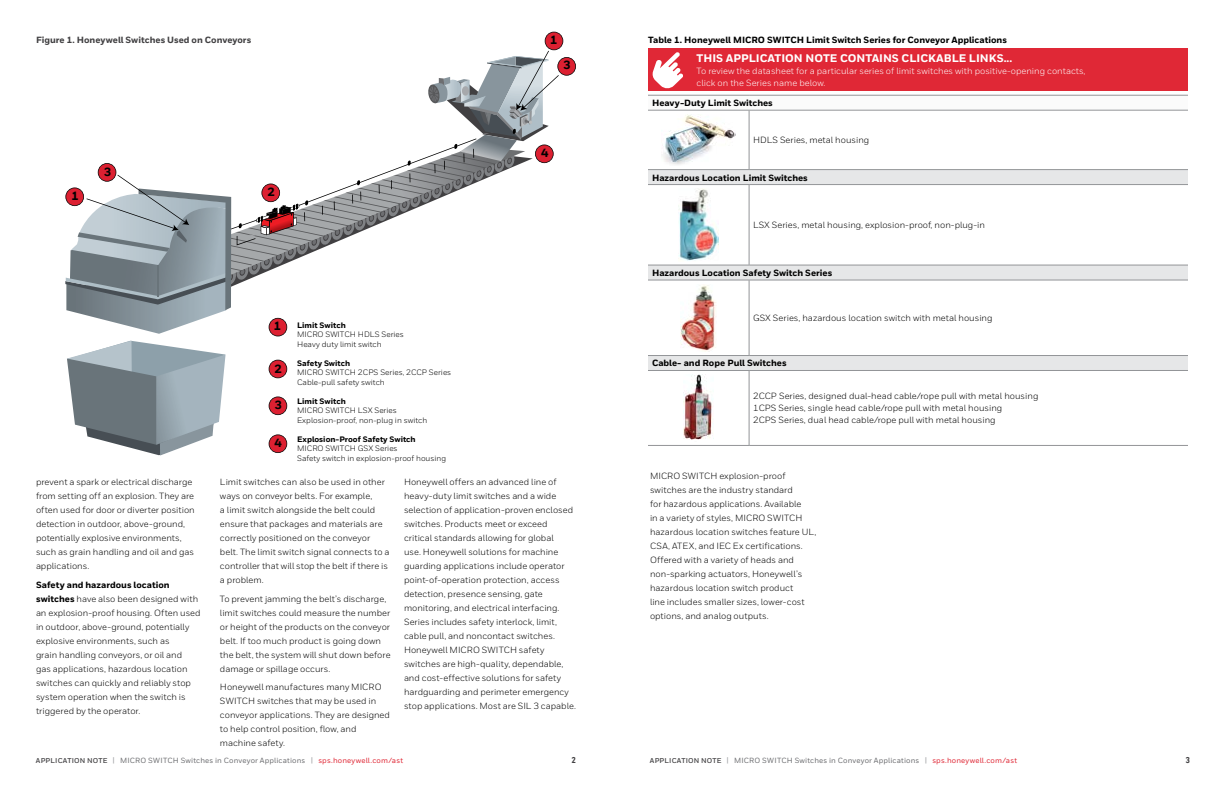
<style>
.page{position:relative;width:1224px;height:792px;background:#fff}
.page>*{position:absolute;margin:0;border:0;box-sizing:border-box;transform-origin:0 0}
.t1{font:800 11.9px "Honeywell Sans";color:#010101}
.t2{font:800 11px "Honeywell Sans";color:#fff}
.t3{font:9px/14px "Honeywell Sans";color:#000}
.t4{font:800 9px "Honeywell Sans";color:#000}
.t5{font:9px/12px "Honeywell Sans";color:#fff}
.t6{font:800 9px "Honeywell Sans";color:#414042}
.t7{font:800 8.5px "Honeywell Cond";color:#414042}
.t8{font:7.9px/9.5px "Honeywell Sans";color:#000}
.t9{font:800 7.9px "Honeywell Sans";color:#000}
.t10{font:500 7.5px "Honeywell Sans";letter-spacing:.02em;color:#6d6e71}
.s1{font-weight:800}
.s2{font-weight:700;font-size:7px;color:#414042}
.s3{font-size:7.6px;color:#939598}
.s4{color:#e02836}
</style>
<div class="page">
<div style="left:648px;top:95px;width:540px;height:15px;background:#fbfbfb"></div>
<svg style="left:648px;top:170px;width:540px;height:200px"></svg>
<hr style="left:648px;top:95px;width:101px;height:1px;background:#939598">
<hr style="left:749px;top:95px;width:439px;height:1px;background:#939598">
<hr style="left:648px;top:110px;width:101px;height:1px;background:#939598">
<hr style="left:749px;top:110px;width:439px;height:1px;background:#939598">
<hr style="left:749px;top:110px;width:1px;height:59px;background:#939598">
<hr style="left:648px;top:169px;width:101px;height:1px;background:#939598">
<hr style="left:749px;top:169px;width:439px;height:1px;background:#939598">
<hr style="left:648px;top:184px;width:101px;height:1px;background:#939598">
<hr style="left:749px;top:184px;width:439px;height:1px;background:#939598">
<hr style="left:749px;top:185px;width:1px;height:80px;background:#939598">
<hr style="left:648px;top:265px;width:101px;height:1px;background:#939598">
<hr style="left:749px;top:265px;width:439px;height:1px;background:#939598">
<hr style="left:648px;top:280px;width:101px;height:1px;background:#939598">
<hr style="left:749px;top:280px;width:439px;height:1px;background:#939598">
<hr style="left:749px;top:280px;width:1px;height:75px;background:#939598">
<hr style="left:648px;top:355px;width:101px;height:1px;background:#939598">
<hr style="left:749px;top:355px;width:439px;height:1px;background:#939598">
<hr style="left:648px;top:370px;width:101px;height:1px;background:#939598">
<hr style="left:749px;top:370px;width:439px;height:1px;background:#939598">
<hr style="left:749px;top:371px;width:1px;height:74px;background:#939598">
<hr style="left:648px;top:445px;width:101px;height:1px;background:#939598">
<hr style="left:749px;top:445px;width:439px;height:1px;background:#939598">
<img style="left:663px;top:114px;width:73px;height:51px">
<img style="left:679px;top:189px;width:39px;height:72px">
<img style="left:681px;top:284px;width:35px;height:68px">
<img style="left:683px;top:374px;width:31px;height:66px">
<div style="left:648px;top:49px;width:540px;height:42px;background:#e02836"></div>
<svg style="left:653px;top:52px;width:30px;height:36px"></svg>
<svg style="left:65px;top:32px;width:511px;height:424px"></svg>
<p class="t6" style="left:36px;top:34px;width:217px">Figure 1. Honeywell Switches Used on Conveyors</p>
<h1 class="t1" style="left:71px;top:189px;width:9px">1</h1>
<h1 class="t1" style="left:104px;top:165px;width:9px">3</h1>
<h1 class="t1" style="left:267px;top:185px;width:9px">2</h1>
<h1 class="t1" style="left:274px;top:319px;width:9px">1</h1>
<h1 class="t1" style="left:275px;top:361px;width:9px">2</h1>
<h1 class="t1" style="left:275px;top:398px;width:9px">3</h1>
<p class="t9" style="left:297px;top:320px;width:50px">Limit Switch</p>
<p class="t8" style="left:297px;top:330px;width:108px">MICRO SWITCH HDLS Series<br>Heavy duty limit switch</p>
<p class="t9" style="left:297px;top:358px;width:55px">Safety Switch</p>
<p class="t8" style="left:297px;top:368px;width:156px">MICRO SWITCH 2CPS Series, 2CCP Series<br>Cable-pull safety switch</p>
<p class="t9" style="left:297px;top:396px;width:50px">Limit Switch</p>
<p class="t8" style="left:297px;top:406px;width:132px">MICRO SWITCH LSX Series<br>Explosion-proof, non-plug in switch</p>
<h1 class="t1" style="left:275px;top:436px;width:9px">4</h1>
<p class="t9" style="left:297px;top:434px;width:120px">Explosion-Proof Safety Switch</p>
<p class="t8" style="left:297px;top:444px;width:151px">MICRO SWITCH GSX Series<br>Safety switch in explosion-proof housing</p>
<h1 class="t1" style="left:550px;top:33px;width:9px">1</h1>
<h1 class="t1" style="left:563px;top:58px;width:9px">3</h1>
<h1 class="t1" style="left:541px;top:146px;width:9px">4</h1>
<p class="t3" style="left:36px;top:475px;width:160px">prevent a spark or electrical discharge from setting off an explosion. They are often used for door or diverter position detection in outdoor, above-ground, potentially explosive environments, such as grain handling and oil and gas applications.</p>
<p class="t3" style="left:36px;top:577px;width:166px"><span class="s1">Safety and hazardous location switches</span> have also been designed with an explosion-proof housing. Often used in outdoor, above-ground, potentially explosive environments, such as<br>grain handling conveyors, or oil and<br>gas applications, hazardous location switches can quickly and reliably stop system operation when the switch is triggered by the operator.</p>
<p class="t3" style="left:220px;top:475px;width:171px">Limit switches can also be used in other ways on conveyor belts. For example,<br>a limit switch alongside the belt could ensure that packages and materials are correctly positioned on the conveyor belt. The limit switch signal connects to a controller that will stop the belt if there is a problem.</p>
<p class="t3" style="left:220px;top:592px;width:172px">To prevent jamming the belt’s discharge, limit switches could measure the number or height of the products on the conveyor belt. If too much product is going down the belt, the system will shut down before damage or spillage occurs.</p>
<p class="t3" style="left:220px;top:680px;width:172px">Honeywell manufactures many MICRO<br>SWITCH switches that may be used in conveyor applications. They are designed to help control position, flow, and machine safety.</p>
<p class="t3" style="left:404px;top:475px;width:173px">Honeywell offers an advanced line of heavy-duty limit switches and a wide selection of application-proven enclosed switches. Products meet or exceed critical standards allowing for global<br>use. Honeywell solutions for machine guarding applications include operator point-of-operation protection, access detection, presence sensing, gate monitoring, and electrical interfacing.<br>Series includes safety interlock, limit, cable pull, and noncontact switches.<br>Honeywell MICRO SWITCH safety switches are high-quality, dependable, and cost-effective solutions for safety hardguarding and perimeter emergency stop applications. Most are SIL 3 capable.</p>
<p class="t4" style="left:648px;top:34px;width:360px">Table 1. Honeywell MICRO SWITCH Limit Switch Series for Conveyor Applications</p>
<p class="t2" style="left:697px;top:52px;width:317px">THIS APPLICATION NOTE CONTAINS CLICKABLE LINKS...</p>
<p class="t5" style="left:697px;top:65px;width:390px">To review the datasheet for a particular series of limit switches with positive-opening contacts, click on the Series name below.</p>
<p class="t4" style="left:652px;top:98px;width:122px">Heavy-Duty Limit Switches</p>
<p class="t3" style="left:753px;top:133px;width:118px">HDLS Series, metal housing</p>
<p class="t4" style="left:652px;top:172px;width:157px">Hazardous Location Limit Switches</p>
<p class="t3" style="left:753px;top:218px;width:233px">LSX Series, metal housing, explosion-proof, non-plug-in</p>
<p class="t4" style="left:652px;top:267px;width:182px">Hazardous Location Safety Switch Series</p>
<p class="t3" style="left:753px;top:311px;width:241px">GSX Series, hazardous location switch with metal housing</p>
<p class="t4" style="left:652px;top:358px;width:136px">Cable- and Rope Pull Switches</p>
<p class="t3" style="left:753px;top:390px;width:287px;line-height:12px">2CCP Series, designed dual-head cable/rope pull with metal housing<br>1CPS Series, single head cable/rope pull with metal housing<br>2CPS Series, dual head cable/rope pull with metal housing</p>
<p class="t3" style="left:650px;top:469px;width:168px">MICRO SWITCH explosion-proof switches are the industry standard<br>for hazardous applications. Available<br>in a variety of styles, MICRO SWITCH hazardous location switches feature UL, CSA, ATEX, and IEC Ex certifications.<br>Offered with a variety of heads and non-sparking actuators, Honeywell’s hazardous location switch product<br>line includes smaller sizes, lower-cost options, and analog outputs.</p>
<p class="t10" style="left:36px;top:756px;width:369px"><span class="s2">APPLICATION NOTE</span> <span class="s3">|</span> MICRO SWITCH Switches in Conveyor Applications <span class="s3">|</span> <span class="s4">sps.honeywell.com/ast</span></p>
<p class="t7" style="left:572px;top:754px;width:5px">2</p>
<p class="t10" style="left:650px;top:756px;width:369px"><span class="s2">APPLICATION NOTE</span> <span class="s3">|</span> MICRO SWITCH Switches in Conveyor Applications <span class="s3">|</span> <span class="s4">sps.honeywell.com/ast</span></p>
<p class="t7" style="left:1186px;top:754px;width:6px">3</p>
</div>
